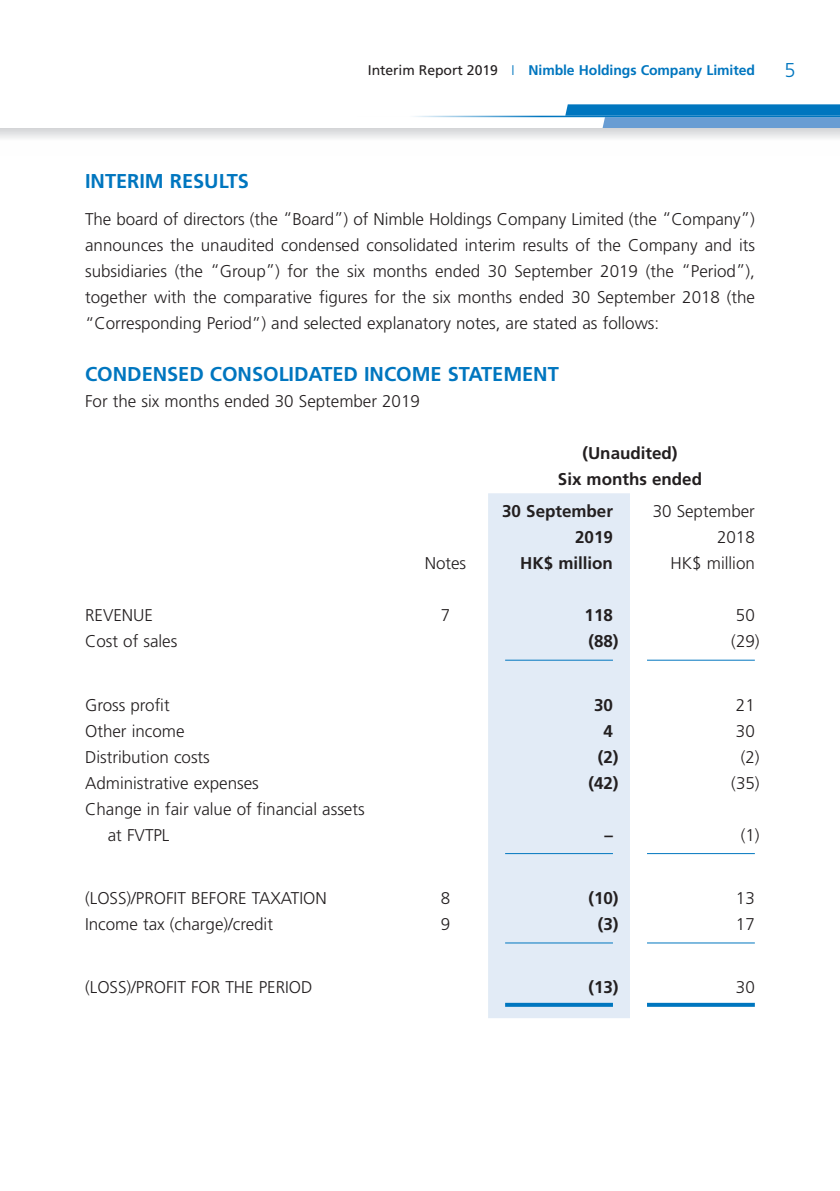
<style>
.page{position:relative;width:840px;height:1191px;background:#fff}
.page>*{position:absolute;margin:0;border:0;box-sizing:border-box;transform-origin:0 0}
.Heading_1{font:700 20px "Frutiger LT Std";color:#0076bf}
.t1{font:300 20px "Frutiger LT Std";color:#0076bf}
.Body_Text{font:300 17px/26px "Frutiger LT Std";color:#231f20;text-align:justify}
.Body_Text-2{font:700 17px "Frutiger LT Std";color:#231f20}
.t2{font:700 14px "Frutiger LT Std";letter-spacing:-.005em;color:#0076bf}
.s1{font-weight:400;color:#231f20}
.s2{font-weight:300}
</style>
<div class="page">
<svg style="left:0;top:129px;width:839px;height:10px"></svg>
<hr style="left:356px;top:116px;width:483px;height:1px;background:#0076bf">
<svg style="left:565px;top:104px;width:274px;height:25px;background:#4694cd"></svg>
<div style="left:488px;top:493px;width:141px;height:525px;background:#e2ebf6"></div>
<hr style="left:505px;top:659px;width:107px;height:1px;background:#0076bf">
<hr style="left:646px;top:659px;width:108px;height:1px;background:#0076bf">
<hr style="left:505px;top:853px;width:107px;height:1px;background:#0076bf">
<hr style="left:646px;top:853px;width:108px;height:1px;background:#0076bf">
<hr style="left:505px;top:942px;width:107px;height:1px;background:#0076bf">
<hr style="left:646px;top:942px;width:108px;height:1px;background:#0076bf">
<svg style="left:505px;top:1002px;width:107px;height:4px"></svg>
<svg style="left:647px;top:1002px;width:107px;height:4px"></svg>
<p class="t2" style="left:368px;top:62px;width:388px"><span class="s1">Interim Report 2019</span> <span class="s2">I</span> Nimble Holdings Company Limited</p>
<p class="t1" style="left:784px;top:59px;width:13px">5</p>
<p class="Heading_1" style="left:85px;top:169px;width:165px">INTERIM RESULTS</p>
<p class="Body_Text" style="left:85px;top:207px;width:671px">The board of directors (the “Board”) of Nimble Holdings Company Limited (the “Company”) announces the unaudited condensed consolidated interim results of the Company and its subsidiaries (the “Group”) for the six months ended 30 September 2019 (the “Period”), together with the comparative figures for the six months ended 30 September 2018 (the “Corresponding Period”) and selected explanatory notes, are stated as follows:</p>
<p class="Heading_1" style="left:85px;top:363px;width:475px">CONDENSED CONSOLIDATED INCOME STATEMENT</p>
<p class="Body_Text" style="left:85px;top:389px;width:336px">For the six months ended 30 September 2019</p>
<p class="Body_Text-2" style="left:582px;top:443px;width:97px">(Unaudited)</p>
<p class="Body_Text-2" style="left:557px;top:469px;width:146px">Six months ended</p>
<p class="Body_Text-2" style="left:502px;top:501px;width:112px">30 September</p>
<p class="Body_Text-2" style="left:575px;top:527px;width:39px">2019</p>
<p class="Body_Text" style="left:652px;top:498px;width:104px">30 September</p>
<p class="Body_Text" style="left:716px;top:524px;width:39px">2018</p>
<p class="Body_Text" style="left:424px;top:550px;width:43px">Notes</p>
<p class="Body_Text-2" style="left:520px;top:553px;width:94px">HK$ million</p>
<p class="Body_Text" style="left:670px;top:550px;width:86px">HK$ million</p>
<p class="Body_Text" style="left:85px;top:602px;width:69px">REVENUE</p>
<p class="Body_Text" style="left:440px;top:602px;width:11px">7</p>
<p class="Body_Text-2" style="left:584px;top:605px;width:30px">118</p>
<p class="Body_Text" style="left:735px;top:602px;width:20px">50</p>
<p class="Body_Text" style="left:85px;top:628px;width:94px">Cost of sales</p>
<p class="Body_Text-2" style="left:588px;top:631px;width:32px">(88)</p>
<p class="Body_Text" style="left:730px;top:628px;width:30px">(29)</p>
<p class="Body_Text" style="left:85px;top:692px;width:86px">Gross profit</p>
<p class="Body_Text-2" style="left:593px;top:694px;width:20px">30</p>
<p class="Body_Text" style="left:735px;top:692px;width:20px">21</p>
<p class="Body_Text" style="left:85px;top:718px;width:101px">Other income</p>
<p class="Body_Text-2" style="left:603px;top:720px;width:11px">4</p>
<p class="Body_Text" style="left:735px;top:718px;width:20px">30</p>
<p class="Body_Text" style="left:85px;top:744px;width:126px">Distribution costs</p>
<p class="Body_Text-2" style="left:597px;top:746px;width:22px">(2)</p>
<p class="Body_Text" style="left:740px;top:744px;width:20px">(2)</p>
<p class="Body_Text" style="left:85px;top:770px;width:175px">Administrative expenses</p>
<p class="Body_Text-2" style="left:588px;top:772px;width:32px">(42)</p>
<p class="Body_Text" style="left:730px;top:770px;width:30px">(35)</p>
<p class="Body_Text" style="left:108px;top:796px;width:258px;text-indent:-23px">Change in fair value of financial assets at FVTPL</p>
<p class="Body_Text-2" style="left:604px;top:824px;width:10px">–</p>
<p class="Body_Text" style="left:740px;top:822px;width:20px">(1)</p>
<p class="Body_Text" style="left:85px;top:885px;width:243px">(LOSS)/PROFIT BEFORE TAXATION</p>
<p class="Body_Text" style="left:440px;top:885px;width:11px">8</p>
<p class="Body_Text-2" style="left:588px;top:888px;width:32px">(10)</p>
<p class="Body_Text" style="left:735px;top:885px;width:20px">13</p>
<p class="Body_Text" style="left:85px;top:911px;width:189px">Income tax (charge)/credit</p>
<p class="Body_Text" style="left:440px;top:911px;width:11px">9</p>
<p class="Body_Text-2" style="left:597px;top:914px;width:22px">(3)</p>
<p class="Body_Text" style="left:735px;top:911px;width:20px">17</p>
<p class="Body_Text" style="left:85px;top:974px;width:229px">(LOSS)/PROFIT FOR THE PERIOD</p>
<p class="Body_Text-2" style="left:588px;top:977px;width:32px">(13)</p>
<p class="Body_Text" style="left:735px;top:974px;width:20px">30</p>
</div>
